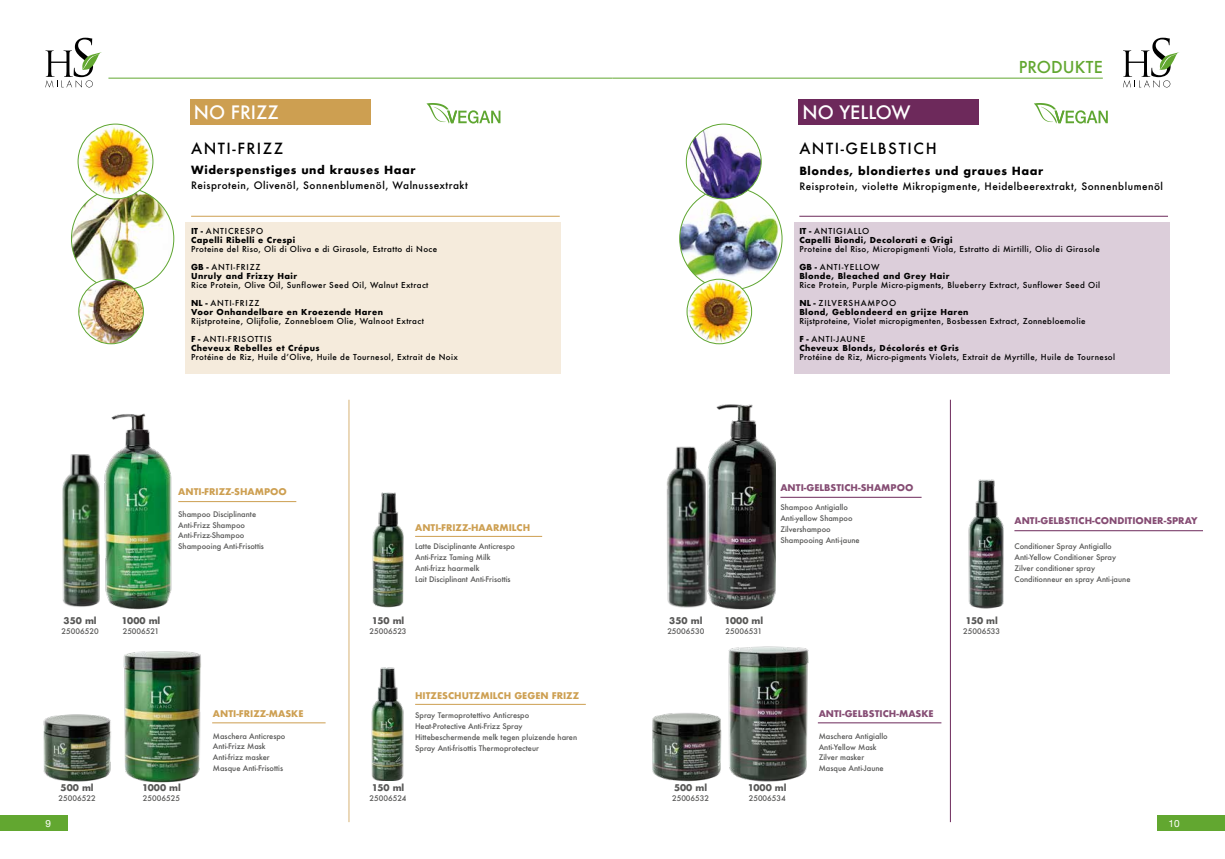
<style>
.page{position:relative;width:1225px;height:859px;background:#fff}
.page>*{position:absolute;margin:0;border:0;box-sizing:border-box;transform-origin:0 0}
.t1{font:500 18px "Futura";color:#fff}
.t2{font:500 16px "Futura";color:#62a730}
.t3{font:500 15px "Futura";letter-spacing:.1em;color:#000}
.t4{font:700 11px "Futura";letter-spacing:.05em;color:#000}
.t5{font:500 10px "Futura";letter-spacing:.05em;color:#000}
.t6{font:10px "Helvetica Neue";color:#fff}
.t7{font:700 9px "Futura";color:#cd9f51}
.t8{font:700 9px "Futura";color:#854c73}
.t9{font:700 9px "Futura";color:#575756}
.t10{font:700 9px "Futura";color:#585756}
.t11{font:500 8px "Futura";letter-spacing:.05em;color:#000}
.t12{font:700 8px/9px "Futura";letter-spacing:.05em;color:#000}
.t13{font:500 7.5px/10.8px "Futura";color:#575756}
.t14{font:500 7.5px "Futura";color:#585756}
.s1{font-weight:500}
</style>
<div class="page">
<hr style="left:818px;top:723px;width:123px;height:1px;background:#6d295b">
<img style="left:652px;top:713px;width:67px;height:68px">
<div style="left:794px;top:222px;width:375px;height:151px;background:#dcceda"></div>
<div style="left:0;top:815px;width:67px;height:16px;background:#62a730"></div>
<div style="left:1157px;top:815px;width:68px;height:16px;background:#62a730"></div>
<div style="left:798px;top:99px;width:180px;height:26px;background:#6d295b"></div>
<svg style="left:1034px;top:103px;width:73px;height:21px"></svg>
<img style="left:679px;top:193px;width:103px;height:94px">
<img style="left:686px;top:124px;width:75px;height:75px;border-radius:37px">
<div style="left:686px;top:124px;width:75px;height:75px;border:1px solid #5fa631;border-radius:50%"></div>
<img style="left:687px;top:279px;width:64px;height:65px;border-radius:32px">
<div style="left:687px;top:279px;width:65px;height:65px;border:1px solid #5fa631;border-radius:50%"></div>
<hr style="left:799px;top:216px;width:369px;height:1px;background:#6d295b">
<hr style="left:108px;top:78px;width:504px;height:1px;background:#62a730">
<hr style="left:612px;top:78px;width:490px;height:1px;background:#62a730">
<svg style="left:45px;top:38px;width:57px;height:50px"></svg>
<svg style="left:1123px;top:38px;width:56px;height:50px"></svg>
<hr style="left:780px;top:497px;width:141px;height:1px;background:#6d295b">
<hr style="left:1014px;top:530px;width:189px;height:1px;background:#6d295b">
<hr style="left:950px;top:400px;width:1px;height:422px;background:#6d295b">
<img style="left:710px;top:404px;width:66px;height:206px">
<img style="left:666px;top:446px;width:44px;height:161px">
<img style="left:719px;top:646px;width:114px;height:136px">
<img style="left:968px;top:479px;width:52px;height:130px">
<div style="left:185px;top:222px;width:376px;height:151px;background:#f5ebdc"></div>
<div style="left:191px;top:99px;width:180px;height:26px;background:#cd9f51"></div>
<img style="left:71px;top:187px;width:103px;height:103px;border-radius:51px">
<img style="left:78px;top:125px;width:75px;height:73px">
<div style="left:78px;top:124px;width:75px;height:75px;border:1px solid #5fa631;border-radius:50%"></div>
<svg style="left:426px;top:103px;width:74px;height:21px"></svg>
<hr style="left:191px;top:216px;width:369px;height:1px;background:#cd9f51">
<hr style="left:178px;top:501px;width:118px;height:1px;background:#cd9f51">
<img style="left:371px;top:667px;width:45px;height:113px">
<img style="left:43px;top:714px;width:68px;height:67px">
<hr style="left:212px;top:723px;width:113px;height:1px;background:#cd9f51">
<hr style="left:415px;top:536px;width:127px;height:1px;background:#cd9f51">
<hr style="left:415px;top:704px;width:171px;height:1px;background:#cd9f51">
<hr style="left:349px;top:400px;width:1px;height:422px;background:#d7b274">
<img style="left:104px;top:413px;width:68px;height:197px">
<img style="left:62px;top:454px;width:38px;height:153px">
<img style="left:79px;top:279px;width:64px;height:65px;border-radius:32px">
<div style="left:78px;top:279px;width:66px;height:65px;border:1px solid #5fa631;border-radius:50%"></div>
<img style="left:123px;top:651px;width:105px;height:132px">
<img style="left:372px;top:492px;width:51px;height:116px">
<h1 class="t1" style="left:194px;top:100px;width:86px">NO FRIZZ</h1>
<h3 class="t3" style="left:191px;top:138px;width:94px">ANTI-FRIZZ</h3>
<h3 class="t4" style="left:191px;top:162px;width:226px">Widerspenstiges und krauses Haar</h3>
<h3 class="t5" style="left:191px;top:178px;width:278px">Reisprotein, Olivenöl, Sonnenblumenöl, Walnussextrakt</h3>
<p class="t12" style="left:191px;top:226px;width:106px">IT - <span class="s1">ANTICRESPO<br></span>Capelli Ribelli e Crespi</p>
<p class="t11" style="left:191px;top:243px;width:248px">Proteine del Riso, Oli di Oliva e di Girasole, Estratto di Noce</p>
<p class="t12" style="left:191px;top:262px;width:108px">GB - <span class="s1">ANTI-FRIZZ<br></span>Unruly and Frizzy Hair</p>
<p class="t11" style="left:191px;top:279px;width:239px">Rice Protein, Olive Oil, Sunflower Seed Oil, Walnut Extract</p>
<p class="t12" style="left:191px;top:298px;width:193px">NL - <span class="s1">ANTI-FRIZZ<br></span>Voor Onhandelbare en Kroezende Haren</p>
<p class="t11" style="left:191px;top:315px;width:234px">Rijstproteine, Olijfolie, Zonnebloem Olie, Walnoot Extract</p>
<p class="t12" style="left:191px;top:334px;width:130px">F - <span class="s1">ANTI-FRISOTTIS<br></span>Cheveux Rebelles et Crépus</p>
<p class="t11" style="left:191px;top:351px;width:268px">Protéine de Riz, Huile d’Olive, Huile de Tournesol, Extrait de Noix</p>
<p class="t7" style="left:178px;top:485px;width:110px">ANTI-FRIZZ-SHAMPOO</p>
<p class="t13" style="left:178px;top:508px;width:87px">Shampoo Disciplinante<br>Anti-Frizz Shampoo<br>Anti-Frizz-Shampoo<br>Shampooing Anti-Frisottis</p>
<p class="t9" style="left:64px;top:614px;width:35px">350 ml</p>
<p class="t13" style="left:62px;top:626px;width:39px">25006520</p>
<p class="t9" style="left:121px;top:614px;width:40px">1000 ml</p>
<p class="t13" style="left:123px;top:626px;width:38px">25006521</p>
<p class="t9" style="left:61px;top:781px;width:35px">500 ml</p>
<p class="t13" style="left:59px;top:793px;width:39px">25006522</p>
<p class="t9" style="left:142px;top:781px;width:40px">1000 ml</p>
<p class="t13" style="left:143px;top:793px;width:39px">25006525</p>
<p class="t7" style="left:213px;top:707px;width:92px">ANTI-FRIZZ-MASKE</p>
<p class="t13" style="left:213px;top:730px;width:74px">Maschera Anticrespo<br>Anti-Frizz Mask<br>Anti-frizz masker<br>Masque Anti-Frisottis</p>
<p class="t7" style="left:415px;top:521px;width:117px">ANTI-FRIZZ-HAARMILCH</p>
<p class="t13" style="left:415px;top:541px;width:101px">Latte Disciplinante Anticrespo<br>Anti-Frizz Taming Milk<br>Anti-frizz haarmelk<br>Lait Disciplinant Anti-Frisottis</p>
<p class="t10" style="left:372px;top:614px;width:34px">150 ml</p>
<p class="t14" style="left:369px;top:626px;width:39px">25006523</p>
<p class="t7" style="left:415px;top:689px;width:165px">HITZESCHUTZMILCH GEGEN FRIZZ</p>
<p class="t13" style="left:415px;top:710px;width:164px">Spray Termoprotettivo Anticrespo Heat-Protective Anti-Frizz Spray Hittebeschermende melk tegen pluizende haren Spray Anti-frisottis Thermoprotecteur</p>
<p class="t9" style="left:372px;top:781px;width:34px">150 ml</p>
<p class="t13" style="left:369px;top:793px;width:38px">25006524</p>
<h2 class="t2" style="left:1019px;top:56px;width:85px">PRODUKTE</h2>
<h1 class="t1" style="left:802px;top:100px;width:109px">NO YELLOW</h1>
<h3 class="t3" style="left:799px;top:138px;width:139px">ANTI-GELBSTICH</h3>
<h3 class="t4" style="left:799px;top:163px;width:245px">Blondes, blondiertes und graues Haar</h3>
<h3 class="t5" style="left:799px;top:179px;width:365px">Reisprotein, violette Mikropigmente, Heidelbeerextrakt, Sonnenblumenöl</h3>
<p class="t12" style="left:799px;top:226px;width:155px">IT - <span class="s1">ANTIGIALLO<br></span>Capelli Biondi, Decolorati e Grigi</p>
<p class="t11" style="left:799px;top:243px;width:302px">Proteine del Riso, Micropigmenti Viola, Estratto di Mirtilli, Olio di Girasole</p>
<p class="t12" style="left:799px;top:262px;width:152px">GB - <span class="s1">ANTI-YELLOW<br></span>Blonde, Bleached and Grey Hair</p>
<p class="t11" style="left:799px;top:279px;width:302px">Rice Protein, Purple Micro-pigments, Blueberry Extract, Sunflower Seed Oil</p>
<p class="t12" style="left:799px;top:298px;width:171px">NL - <span class="s1">ZILVERSHAMPOO<br></span>Blond, Geblondeerd en grijze Haren</p>
<p class="t11" style="left:799px;top:315px;width:287px">Rijstproteine, Violet micropigmenten, Bosbessen Extract, Zonnebloemolie</p>
<p class="t12" style="left:799px;top:334px;width:161px">F - <span class="s1">ANTI-JAUNE<br></span>Cheveux Blonds, Décolorés et Gris</p>
<p class="t11" style="left:799px;top:351px;width:317px">Protéine de Riz, Micro-pigments Violets, Extrait de Myrtille, Huile de Tournesol</p>
<p class="t8" style="left:780px;top:481px;width:134px">ANTI-GELBSTICH-SHAMPOO</p>
<p class="t13" style="left:780px;top:502px;width:81px">Shampoo Antigiallo<br>Anti-yellow Shampoo<br>Zilvershampoo<br>Shampooing Anti-jaune</p>
<p class="t9" style="left:669px;top:614px;width:35px">350 ml</p>
<p class="t13" style="left:667px;top:626px;width:39px">25006530</p>
<p class="t9" style="left:724px;top:614px;width:40px">1000 ml</p>
<p class="t13" style="left:725px;top:626px;width:38px">25006531</p>
<p class="t9" style="left:965px;top:614px;width:34px">150 ml</p>
<p class="t13" style="left:963px;top:626px;width:39px">25006533</p>
<p class="t8" style="left:1014px;top:514px;width:185px">ANTI-GELBSTICH-CONDITIONER-SPRAY</p>
<p class="t13" style="left:1014px;top:541px;width:118px">Conditioner Spray Antigiallo<br>Anti-Yellow Conditioner Spray<br>Zilver conditioner spray<br>Conditionneur en spray Anti-jaune</p>
<p class="t9" style="left:674px;top:781px;width:35px">500 ml</p>
<p class="t13" style="left:672px;top:793px;width:39px">25006532</p>
<p class="t9" style="left:748px;top:781px;width:40px">1000 ml</p>
<p class="t13" style="left:748px;top:793px;width:38px">25006534</p>
<p class="t8" style="left:818px;top:707px;width:116px">ANTI-GELBSTICH-MASKE</p>
<p class="t13" style="left:818px;top:730px;width:71px">Maschera Antigiallo<br>Anti-Yellow Mask<br>Zilver masker<br>Masque Anti-Jaune</p>
<h3 class="t6" style="left:45px;top:816px;width:7px">9</h3>
<h3 class="t6" style="left:1168px;top:816px;width:13px">10</h3>
</div>
